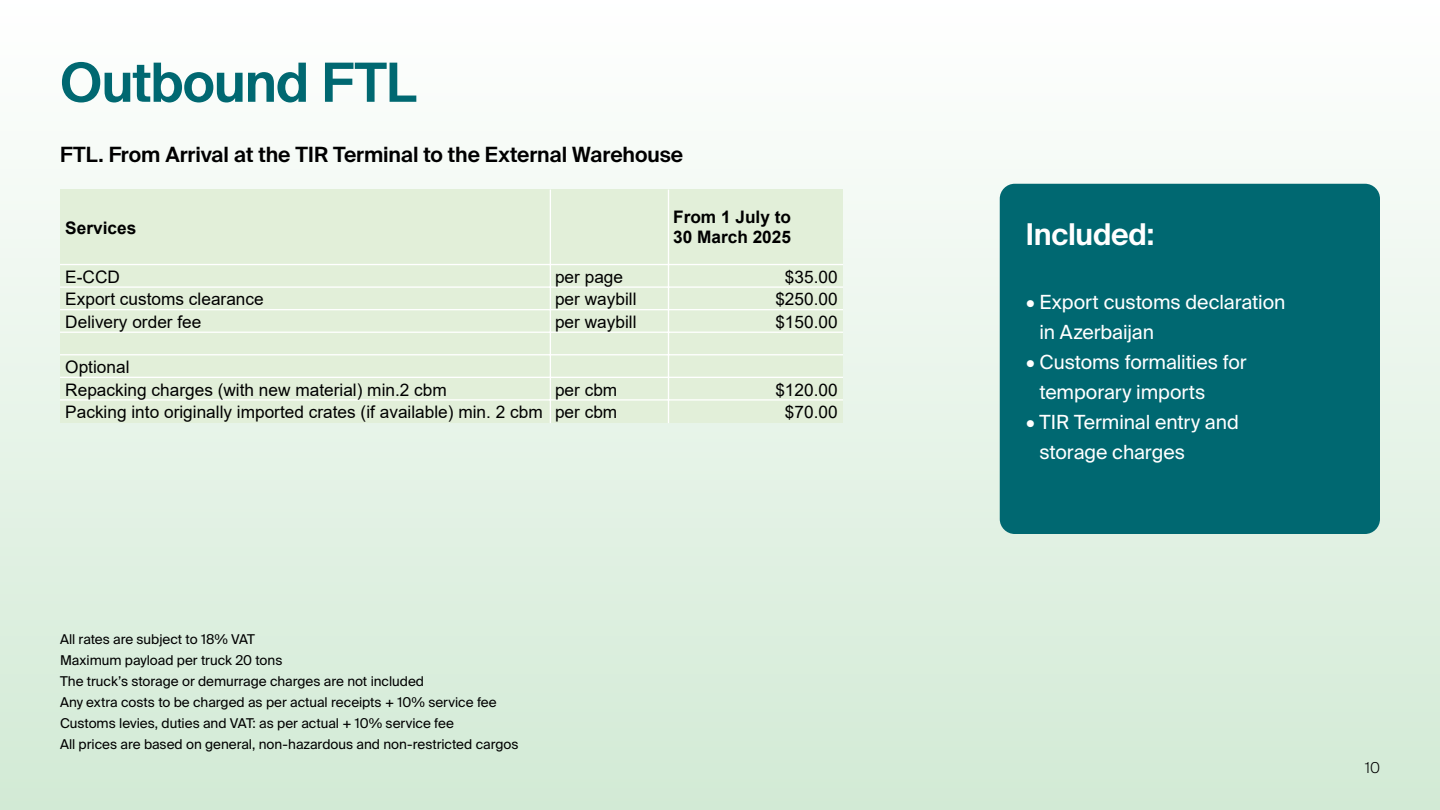
<style>
.page{position:relative;width:1440px;height:810px;background:#fff}
.page>*{position:absolute;margin:0;border:0;box-sizing:border-box;transform-origin:0 0}
.t1{font:600 54px "Suisse Intl";letter-spacing:-.015em;color:#006871}
.t2{font:600 30px "Suisse Intl";letter-spacing:-.01em;color:#fff}
.t3{font:600 21px "Suisse Intl";letter-spacing:-.005em;color:#000}
.t4{font:19.5px/30px "Suisse Intl";letter-spacing:-.005em;color:#fff}
.t5{font:17.25px/22.6px "Arial";color:#000}
.t6{font:700 17.25px/19.9px "Arial";color:#000}
.t7{font:300 15px "Suisse Intl";color:#000}
.t8{font:13.5px/21px "Suisse Intl";color:#000}
</style>
<div class="page">
<div style="left:0;top:0;width:1440px;height:810px;background:linear-gradient(to bottom,#fff,#d2ead5)"></div>
<div style="left:1000px;top:184px;width:380px;height:350px;background:#006871;border-radius:15px"></div>
<div style="left:60px;top:190px;width:783px;height:233px;background:#e2efd9"></div>
<hr style="left:550px;top:190px;width:1px;height:233px;background:#fff">
<hr style="left:668px;top:190px;width:1px;height:233px;background:#fff">
<hr style="left:60px;top:264px;width:783px;height:1px;background:#fff">
<hr style="left:60px;top:286px;width:783px;height:2px;background:#fff">
<hr style="left:60px;top:309px;width:783px;height:1px;background:#fff">
<hr style="left:60px;top:332px;width:783px;height:1px;background:#fff">
<hr style="left:60px;top:354px;width:783px;height:1px;background:#fff">
<hr style="left:60px;top:377px;width:783px;height:1px;background:#fff">
<hr style="left:60px;top:399px;width:783px;height:2px;background:#fff">
<h1 class="t1" style="left:60px;top:52px;width:358px">Outbound FTL</h1>
<h3 class="t3" style="left:60px;top:142px;width:625px">FTL. From Arrival at the TIR Terminal to the External Warehouse</h3>
<p class="t6" style="left:65px;top:218px;width:72px">Services</p>
<p class="t6" style="left:673px;top:208px;width:119px">From 1 July to<br>30 March 2025</p>
<p class="t5" style="left:65px;top:265px;width:56px">E-CCD</p>
<p class="t5" style="left:555px;top:265px;width:70px">per page</p>
<p class="t5" style="left:785px;top:265px;width:54px">$35.00</p>
<p class="t5" style="left:65px;top:288px;width:200px">Export customs clearance</p>
<p class="t5" style="left:555px;top:288px;width:83px">per waybill</p>
<p class="t5" style="left:775px;top:288px;width:64px">$250.00</p>
<p class="t5" style="left:65px;top:310px;width:138px">Delivery order fee</p>
<p class="t5" style="left:555px;top:310px;width:83px">per waybill</p>
<p class="t5" style="left:775px;top:310px;width:64px">$150.00</p>
<p class="t5" style="left:65px;top:356px;width:383px">Optional<br>Repacking charges (with new material) min.2 cbm</p>
<p class="t5" style="left:555px;top:378px;width:64px">per cbm</p>
<p class="t5" style="left:775px;top:378px;width:64px">$120.00</p>
<p class="t5" style="left:65px;top:401px;width:554px">Packing into originally imported crates (if available) min. 2 cbm per cbm</p>
<p class="t5" style="left:785px;top:401px;width:54px">$70.00</p>
<p class="t8" style="left:60px;top:629px;width:460px">All rates are subject to 18% VAT<br>Maximum payload per truck 20 tons<br>The truck’s storage or demurrage charges are not included<br>Any extra costs to be charged as per actual receipts + 10% service fee Customs levies, duties and VAT: as per actual + 10% service fee<br>All prices are based on general, non-hazardous and non-restricted cargos</p>
<h2 class="t2" style="left:1026px;top:217px;width:130px">Included:</h2>
<h3 class="t4" style="left:1039px;top:287px;width:247px;text-indent:-13px">• Export customs declaration in Azerbaijan</h3>
<h3 class="t4" style="left:1039px;top:347px;width:209px;text-indent:-13px">• Customs formalities for temporary imports</h3>
<h3 class="t4" style="left:1039px;top:407px;width:201px;text-indent:-13px">• TIR Terminal entry and storage charges</h3>
<p class="t7" style="left:1365px;top:759px;width:16px">10</p>
</div>
